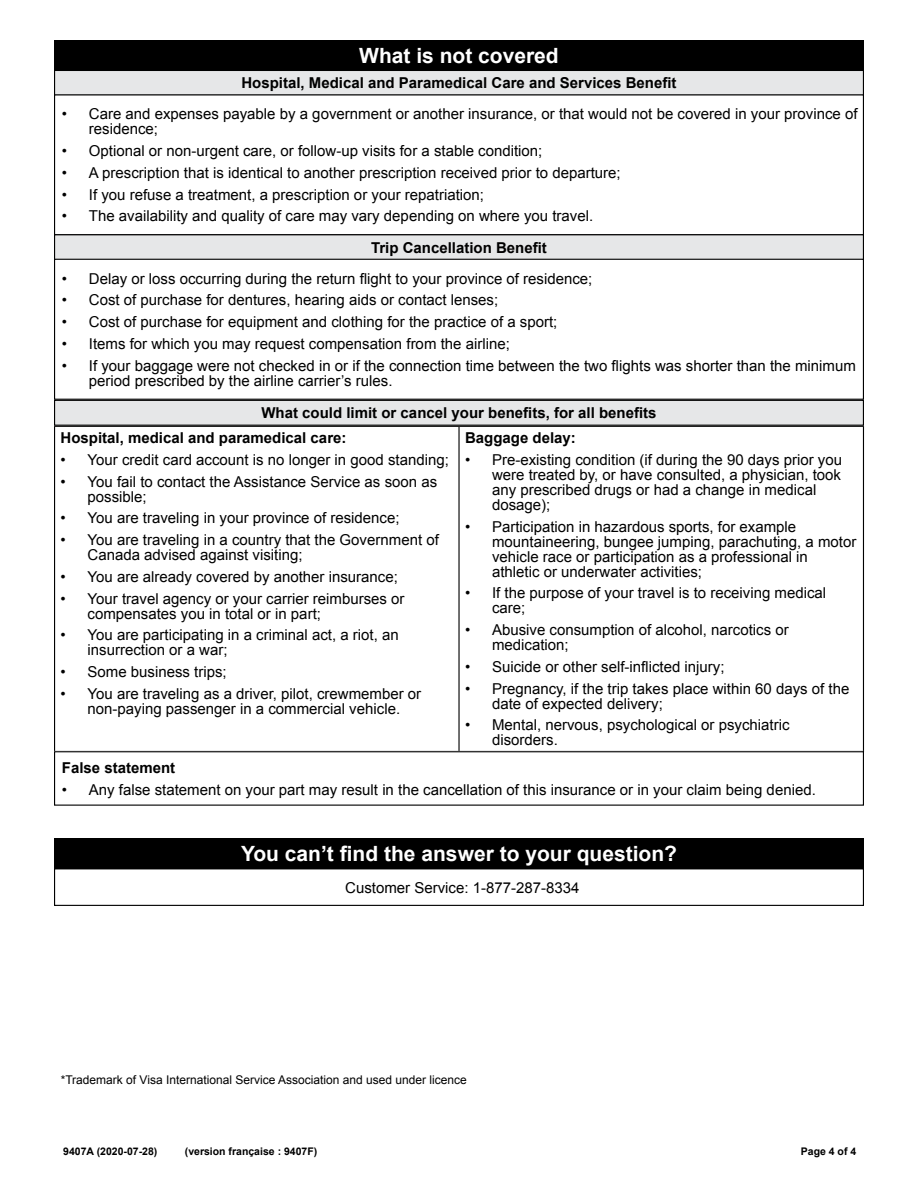
<style>
.page{position:relative;width:918px;height:1188px;background:#fff}
.page>*{position:absolute;margin:0;border:0;box-sizing:border-box;transform-origin:0 0}
.t1{font:700 21px "Arial";color:#fff}
.t2{font:15px/15px "Arial";color:#000}
.t3{font:700 15px "Arial";color:#000}
.t4{font:12px "Arial";color:#000}
.t5{font:700 10.5px "Arial";color:#000}
</style>
<div class="page">
<div style="left:54px;top:40px;width:810px;height:31px;background:#000"></div>
<div style="left:55px;top:70px;width:808px;height:25px;background:#e6e7e8"></div>
<div style="left:54px;top:70px;width:810px;height:26px;border:1px solid #000"></div>
<div style="left:55px;top:235px;width:808px;height:25px;background:#e6e7e8"></div>
<div style="left:54px;top:234px;width:810px;height:26px;border:1px solid #000"></div>
<div style="left:54px;top:259px;width:810px;height:141px;border:1px solid #000"></div>
<div style="left:55px;top:400px;width:808px;height:25px;background:#e6e7e8"></div>
<div style="left:54px;top:400px;width:810px;height:26px;border:1px solid #000"></div>
<hr style="left:54px;top:426px;width:405px;height:1px;background:#000">
<hr style="left:54px;top:427px;width:1px;height:324px;background:#000">
<hr style="left:459px;top:426px;width:405px;height:1px;background:#000">
<hr style="left:458px;top:427px;width:2px;height:324px;background:#000">
<hr style="left:863px;top:427px;width:1px;height:324px;background:#000">
<div style="left:54px;top:751px;width:810px;height:55px;border:1px solid #000"></div>
<div style="left:54px;top:868px;width:810px;height:38px;border:1px solid #000"></div>
<div style="left:54px;top:838px;width:810px;height:30px;background:#000"></div>
<p class="t1" style="left:359px;top:42px;width:201px">What is not covered</p>
<p class="t3" style="left:241px;top:73px;width:437px">Hospital, Medical and Paramedical Care and Services Benefit</p>
<p class="t2" style="left:89px;top:107px;width:770px;text-indent:-27px">• Care and expenses payable by a government or another insurance, or that would not be covered in your province of residence;</p>
<p class="t2" style="left:62px;top:144px;width:482px">• Optional or non-urgent care, or follow-up visits for a stable condition;</p>
<p class="t2" style="left:62px;top:165px;width:560px">• A prescription that is identical to another prescription received prior to departure;</p>
<p class="t2" style="left:62px;top:187px;width:424px">• If you refuse a treatment, a prescription or your repatriation;</p>
<p class="t2" style="left:62px;top:209px;width:533px">• The availability and quality of care may vary depending on where you travel.</p>
<p class="t3" style="left:371px;top:238px;width:177px">Trip Cancellation Benefit</p>
<p class="t2" style="left:62px;top:271px;width:532px">• Delay or loss occurring during the return flight to your province of residence;</p>
<p class="t2" style="left:62px;top:293px;width:438px">• Cost of purchase for dentures, hearing aids or contact lenses;</p>
<p class="t2" style="left:62px;top:315px;width:497px">• Cost of purchase for equipment and clothing for the practice of a sport;</p>
<p class="t2" style="left:62px;top:336px;width:449px">• Items for which you may request compensation from the airline;</p>
<p class="t2" style="left:89px;top:358px;width:769px;text-indent:-27px">• If your baggage were not checked in or if the connection time between the two flights was shorter than the minimum period prescribed by the airline carrier’s rules.</p>
<p class="t3" style="left:261px;top:403px;width:397px">What could limit or cancel your benefits, for all benefits</p>
<p class="t3" style="left:61px;top:428px;width:287px">Hospital, medical and paramedical care:</p>
<p class="t2" style="left:61px;top:452px;width:390px">• Your credit card account is no longer in good standing;</p>
<p class="t2" style="left:88px;top:474px;width:351px;text-indent:-27px">• You fail to contact the Assistance Service as soon as possible;</p>
<p class="t2" style="left:61px;top:511px;width:341px">• You are traveling in your province of residence;</p>
<p class="t2" style="left:88px;top:533px;width:353px;text-indent:-27px">• You are traveling in a country that the Government of<br>Canada advised against visiting;</p>
<p class="t2" style="left:61px;top:569px;width:339px">• You are already covered by another insurance;</p>
<p class="t2" style="left:88px;top:591px;width:319px;text-indent:-27px">• Your travel agency or your carrier reimburses or compensates you in total or in part;</p>
<p class="t2" style="left:88px;top:628px;width:313px;text-indent:-27px">• You are participating in a criminal act, a riot, an insurrection or a war;</p>
<p class="t2" style="left:61px;top:665px;width:168px">• Some business trips;</p>
<p class="t2" style="left:61px;top:686px;width:362px;text-align:center">• You are traveling as a driver, pilot, crewmember or non-paying passenger in a commercial vehicle.</p>
<p class="t3" style="left:465px;top:428px;width:112px">Baggage delay:</p>
<p class="t2" style="left:492px;top:452px;width:352px;text-indent:-27px">• Pre-existing condition (if during the 90 days prior you were treated by, or have consulted, a physician, took any prescribed drugs or had a change in medical dosage);</p>
<p class="t2" style="left:492px;top:519px;width:366px;text-indent:-27px">• Participation in hazardous sports, for example mountaineering, bungee jumping, parachuting, a motor vehicle race or participation as a professional in athletic or underwater activities;</p>
<p class="t2" style="left:492px;top:586px;width:336px;text-indent:-27px">• If the purpose of your travel is to receiving medical care;</p>
<p class="t2" style="left:492px;top:623px;width:298px;text-indent:-27px">• Abusive consumption of alcohol, narcotics or medication;</p>
<p class="t2" style="left:465px;top:659px;width:261px">• Suicide or other self-inflicted injury;</p>
<p class="t2" style="left:492px;top:681px;width:359px;text-indent:-27px">• Pregnancy, if the trip takes place within 60 days of the date of expected delivery;</p>
<p class="t2" style="left:492px;top:718px;width:299px;text-indent:-27px">• Mental, nervous, psychological or psychiatric disorders.</p>
<p class="t3" style="left:62px;top:758px;width:115px">False statement</p>
<p class="t2" style="left:62px;top:782px;width:755px">• Any false statement on your part may result in the cancellation of this insurance or in your claim being denied.</p>
<p class="t1" style="left:241px;top:840px;width:438px">You can’t find the answer to your question?</p>
<p class="t2" style="left:345px;top:880px;width:236px">Customer Service: 1-877-287-8334</p>
<p class="t4" style="left:61px;top:1072px;width:408px">*Trademark of Visa International Service Association and used under licence</p>
<p class="t5" style="left:63px;top:1145px;width:96px">9407A (2020-07-28)</p>
<p class="t5" style="left:185px;top:1145px;width:134px">(version française : 9407F)</p>
<p class="t5" style="left:801px;top:1145px;width:57px">Page 4 of 4</p>
</div>
